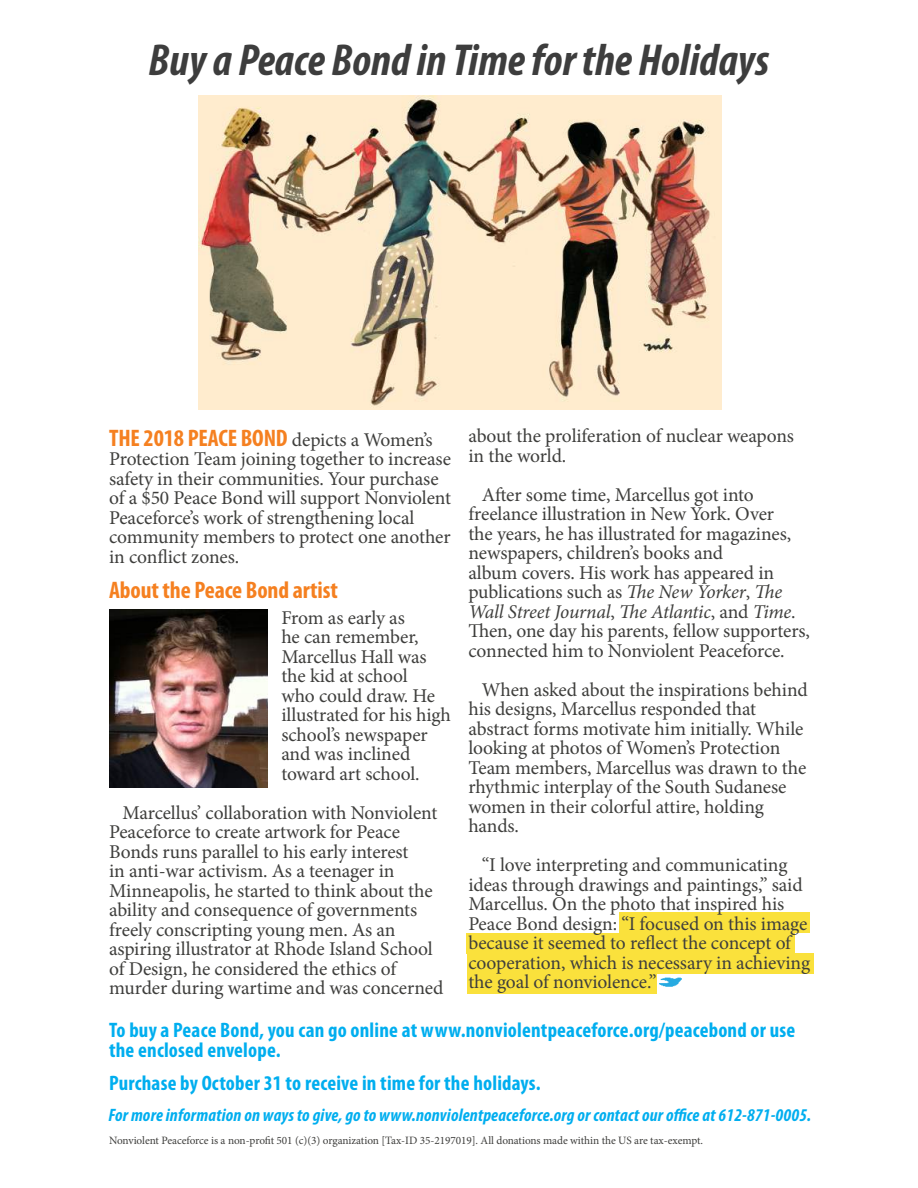
<style>
.page{position:relative;width:918px;height:1188px;background:#fff}
.page>*{position:absolute;margin:0;border:0;box-sizing:border-box;transform-origin:0 0}
.t1{font:italic 700 condensed 45px "Myriad Pro";color:#3d3d3d}
.t2{font:700 condensed 24px "Myriad Pro";letter-spacing:-.005em;color:#f58020}
.t3{font:700 condensed 21px/19.5px "Myriad Pro";letter-spacing:.01em;color:#00aeef}
.t4{font:19.5px/19.5px "Minion Pro";letter-spacing:-.01em;color:#3e3e3c}
.t5{font:italic 700 condensed 18px "Myriad Pro";letter-spacing:.01em;color:#00aeef}
.t6{font:11.25px "Minion Pro";letter-spacing:-.005em;color:#3e3e3c}
.s1{font-family:"Minion Pro";font-weight:400;font-stretch:normal;font-size:19.5px;color:#3e3e3c}
.s2{font-style:italic}
</style>
<div class="page">
<div style="left:467px;top:974px;width:190px;height:20px;background:#fae13c"></div>
<div style="left:467px;top:953px;width:346px;height:21px;background:#fae13c"></div>
<div style="left:467px;top:933px;width:328px;height:20px;background:#fae13c"></div>
<div style="left:619px;top:913px;width:191px;height:20px;background:#fae13c"></div>
<img style="left:660px;top:977px;width:21px;height:10px">
<img style="left:109px;top:610px;width:159px;height:177px">
<img style="left:198px;top:96px;width:523px;height:313px">
<h1 class="t1" style="left:148px;top:32px;width:622px">Buy a Peace Bond in Time for the Holidays</h1>
<p class="t2" style="left:109px;top:423px;width:325px">THE 2018 PEACE BOND <span class="s1">depicts a Women’s</span></p>
<p class="t4" style="left:109px;top:450px;width:344px">Protection Team joining together to increase safety in their communities. Your purchase of a $50 Peace Bond will support Nonviolent Peaceforce’s work of strengthening local community members to protect one another in conflict zones.</p>
<p class="t2" style="left:109px;top:575px;width:230px">About the Peace Bond artist</p>
<p class="t4" style="left:281px;top:608px;width:171px">From as early as<br>he can remember,<br>Marcellus Hall was the kid at school<br>who could draw. He illustrated for his high school’s newspaper and was inclined toward art school.</p>
<p class="t4" style="left:109px;top:803px;width:336px;text-indent:13px">Marcellus’ collaboration with Nonviolent Peaceforce to create artwork for Peace Bonds runs parallel to his early interest<br>in anti-war activism. As a teenager in Minneapolis, he started to think about the ability and consequence of governments freely conscripting young men. As an aspiring illustrator at Rhode Island School of Design, he considered the ethics of murder during wartime and was concerned</p>
<p class="t4" style="left:468px;top:426px;width:327px">about the proliferation of nuclear weapons in the world.</p>
<p class="t4" style="left:468px;top:485px;width:343px;text-indent:13px">After some time, Marcellus got into freelance illustration in New York. Over<br>the years, he has illustrated for magazines, newspapers, children’s books and<br>album covers. His work has appeared in publications such as <span class="s2">The New Yorker</span>, <span class="s2">The Wall Street Journal</span>, <span class="s2">The Atlantic</span>, and <span class="s2">Time</span>.<br>Then, one day his parents, fellow supporters, connected him to Nonviolent Peaceforce.</p>
<p class="t4" style="left:468px;top:680px;width:341px;text-indent:13px">When asked about the inspirations behind his designs, Marcellus responded that abstract forms motivate him initially. While looking at photos of Women’s Protection Team members, Marcellus was drawn to the rhythmic interplay of the South Sudanese women in their colorful attire, holding hands.</p>
<p class="t4" style="left:468px;top:855px;width:343px;text-indent:13px">“I love interpreting and communicating ideas through drawings and paintings,” said Marcellus. On the photo that inspired his Peace Bond design: “I focused on this image because it seemed to reflect the concept of cooperation, which is necessary in achieving the goal of nonviolence.”</p>
<p class="t3" style="left:109px;top:1020px;width:688px">To buy a Peace Bond, you can go online at www.nonviolentpeaceforce.org/peacebond or use the enclosed envelope.</p>
<p class="t3" style="left:109px;top:1073px;width:433px">Purchase by October 31 to receive in time for the holidays.</p>
<p class="t5" style="left:108px;top:1104px;width:704px">For more information on ways to give, go to www.nonviolentpeaceforce.org or contact our office at 612-871-0005.</p>
<p class="t6" style="left:109px;top:1133px;width:595px">Nonviolent Peaceforce is a non-profit 501 (c)(3) organization [Tax-ID 35-2197019]. All donations made within the US are tax-exempt.</p>
</div>
